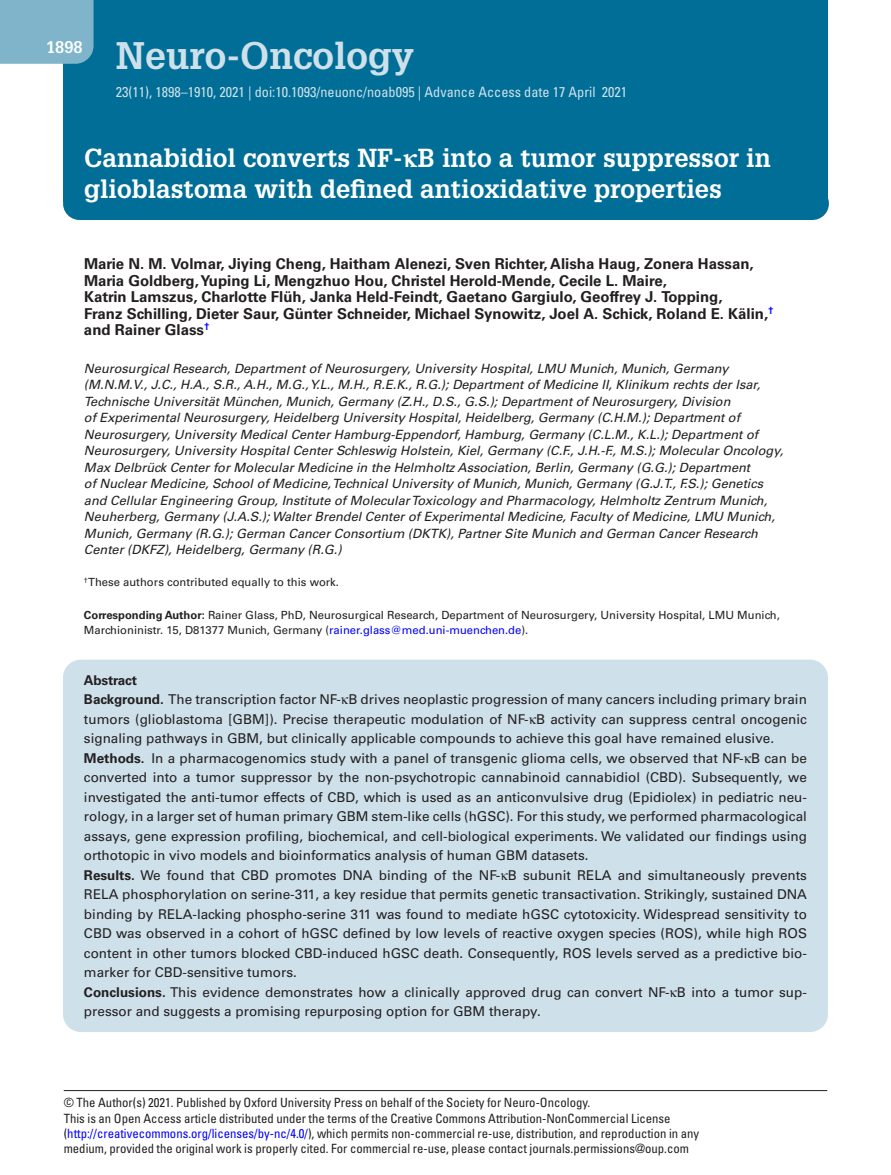
<style>
.page{position:relative;width:891px;height:1175px;background:#fff}
.page>*{position:absolute;margin:0;border:0;box-sizing:border-box;transform-origin:0 0}
.t1{font:700 37.5px "Glypha LT Std";color:#cee0ea}
.t2{font:700 25.5px/31.5px "Glypha LT Std";color:#fff}
.t3{font:700 16.5px "Glypha LT Std";color:#fff}
.t4{font:700 15px/16.5px "Univers LT Std";color:#231f20}
.t5{font:condensed 14.25px "Univers LT Std";color:#cee0ea}
.t6{font:13.5px/19.5px "Univers LT Std";color:#231f20}
.t7{font:italic 12.75px/16.5px "Univers LT Std";color:#231f20}
.t8{font:condensed 12.75px/15px "Univers LT Std";color:#231f20}
.t9{font:11.25px/15px "Univers LT Std";color:#231f20}
.s1{font-family:"Gandhari Unicode"}
.s2{font-weight:700}
.s3{color:#00f}
</style>
<div class="page">
<div style="left:63px;top:0;width:765px;height:166px;background:#006e96"></div>
<div style="left:0;top:0;width:94px;height:64px;background:#7fb4ca"></div>
<div style="left:63px;top:659px;width:765px;height:373px;background:#cee0ea;border-radius:18px"></div>
<hr style="left:64px;top:1090px;width:763px;height:1px;background:#231f20">
<div style="left:63px;top:162px;width:765px;height:39px;background:#006e96"></div>
<div style="left:80px;top:187px;width:732px;height:33px;background:#006e96"></div>
<hr style="left:812px;top:187px;width:1px;height:33px;background:#006e96">
<p class="t3" style="left:46px;top:37px;width:38px">1898</p>
<h1 class="t1" style="left:116px;top:32px;width:299px">Neuro-Oncology</h1>
<p class="t5" style="left:116px;top:83px;width:513px">23(11), 1898–1910, 2021 | doi:10.1093/neuonc/noab095 | Advance Access date 17 April 2021</p>
<h2 class="t2" style="left:84px;top:141px;width:688px">Cannabidiol converts NF-<span class="s1">κ</span>B into a tumor suppressor in glioblastoma with defined antioxidative properties</h2>
<p class="t4" style="left:84px;top:256px;width:691px">Marie N. M. Volmar, Jiying Cheng, Haitham Alenezi, Sven Richter, Alisha Haug, Zonera Hassan, Maria Goldberg, Yuping Li, Mengzhuo Hou, Christel Herold-Mende, Cecile L. Maire,<br>Katrin Lamszus, Charlotte Flüh, Janka Held-Feindt, Gaetano Gargiulo, Geoffrey J. Topping,<br>Franz Schilling, Dieter Saur, Günter Schneider, Michael Synowitz, Joel A. Schick, Roland E. Kälin,<sup>† </sup>and Rainer Glass<sup>†</sup></p>
<p class="t7" style="left:84px;top:360px;width:701px">Neurosurgical Research, Department of Neurosurgery, University Hospital, LMU Munich, Munich, Germany (M.N.M.V., J.C., H.A., S.R., A.H., M.G., Y.L., M.H., R.E.K., R.G.); Department of Medicine II, Klinikum rechts der Isar, Technische Universität München, Munich, Germany (Z.H., D.S., G.S.); Department of Neurosurgery, Division<br>of Experimental Neurosurgery, Heidelberg University Hospital, Heidelberg, Germany (C.H.M.); Department of Neurosurgery, University Medical Center Hamburg-Eppendorf, Hamburg, Germany (C.L.M., K.L.); Department of Neurosurgery, University Hospital Center Schleswig Holstein, Kiel, Germany (C.F., J.H.-F., M.S.); Molecular Oncology, Max Delbrück Center for Molecular Medicine in the Helmholtz Association, Berlin, Germany (G.G.); Department<br>of Nuclear Medicine, School of Medicine, Technical University of Munich, Munich, Germany (G.J.T., F.S.); Genetics and Cellular Engineering Group, Institute of Molecular Toxicology and Pharmacology, Helmholtz Zentrum Munich, Neuherberg, Germany (J.A.S.); Walter Brendel Center of Experimental Medicine, Faculty of Medicine, LMU Munich, Munich, Germany (R.G.); German Cancer Consortium (DKTK), Partner Site Munich and German Cancer Research Center (DKFZ), Heidelberg, Germany (R.G.)</p>
<p class="t9" style="left:84px;top:575px;width:257px"><sup>†</sup>These authors contributed equally to this work.</p>
<p class="t9" style="left:84px;top:607px;width:697px"><span class="s2">Corresponding Author:</span> Rainer Glass, PhD, Neurosurgical Research, Department of Neurosurgery, University Hospital, LMU Munich,<br>Marchioninistr. 15, D81377 Munich, Germany (<span class="s3">rainer.glass@med.uni-muenchen.de</span>).</p>
<p class="t6" style="left:84px;top:670px;width:725px"><span class="s2">Abstract<br>Background.</span> The transcription factor NF-<span class="s1">κ</span>B drives neoplastic progression of many cancers including primary brain tumors (glioblastoma [GBM]). Precise therapeutic modulation of NF-<span class="s1">κ</span>B activity can suppress central oncogenic signaling pathways in GBM, but clinically applicable compounds to achieve this goal have remained elusive.<br><span class="s2">Methods.</span> In a pharmacogenomics study with a panel of transgenic glioma cells, we observed that NF-<span class="s1">κ</span>B can be converted into a tumor suppressor by the non-psychotropic cannabinoid cannabidiol (CBD). Subsequently, we investigated the anti-tumor effects of CBD, which is used as an anticonvulsive drug (Epidiolex) in pediatric neu&shy;rology, in a larger set of human primary GBM stem-like cells (hGSC). For this study, we performed pharmacological assays, gene expression profiling, biochemical, and cell-biological experiments. We validated our findings using orthotopic in vivo models and bioinformatics analysis of human GBM datasets.<br><span class="s2">Results.</span> We found that CBD promotes DNA binding of the NF-<span class="s1">κ</span>B subunit RELA and simultaneously prevents RELA phosphorylation on serine-311, a key residue that permits genetic transactivation. Strikingly, sustained DNA binding by RELA-lacking phospho-serine 311 was found to mediate hGSC cytotoxicity. Widespread sensitivity to CBD was observed in a cohort of hGSC defined by low levels of reactive oxygen species (ROS), while high ROS content in other tumors blocked CBD-induced hGSC death. Consequently, ROS levels served as a predictive bio&shy;marker for CBD-sensitive tumors.<br><span class="s2">Conclusions.</span> This evidence demonstrates how a clinically approved drug can convert NF-<span class="s1">κ</span>B into a tumor sup&shy;pressor and suggests a promising repurposing option for GBM therapy.</p>
<p class="t8" style="left:64px;top:1095px;width:528px">© The Author(s) 2021. Published by Oxford University Press on behalf of the Society for Neuro-Oncology.</p>
<p class="t8" style="left:64px;top:1110px;width:637px">This is an Open Access article distributed under the terms of the Creative Commons Attribution-NonCommercial License (<span class="s3">http://creativecommons.org/licenses/by-nc/4.0/</span>), which permits non-commercial re-use, distribution, and reproduction in any medium, provided the original work is properly cited. For commercial re-use, please contact journals.permissions@oup.com</p>
</div>
